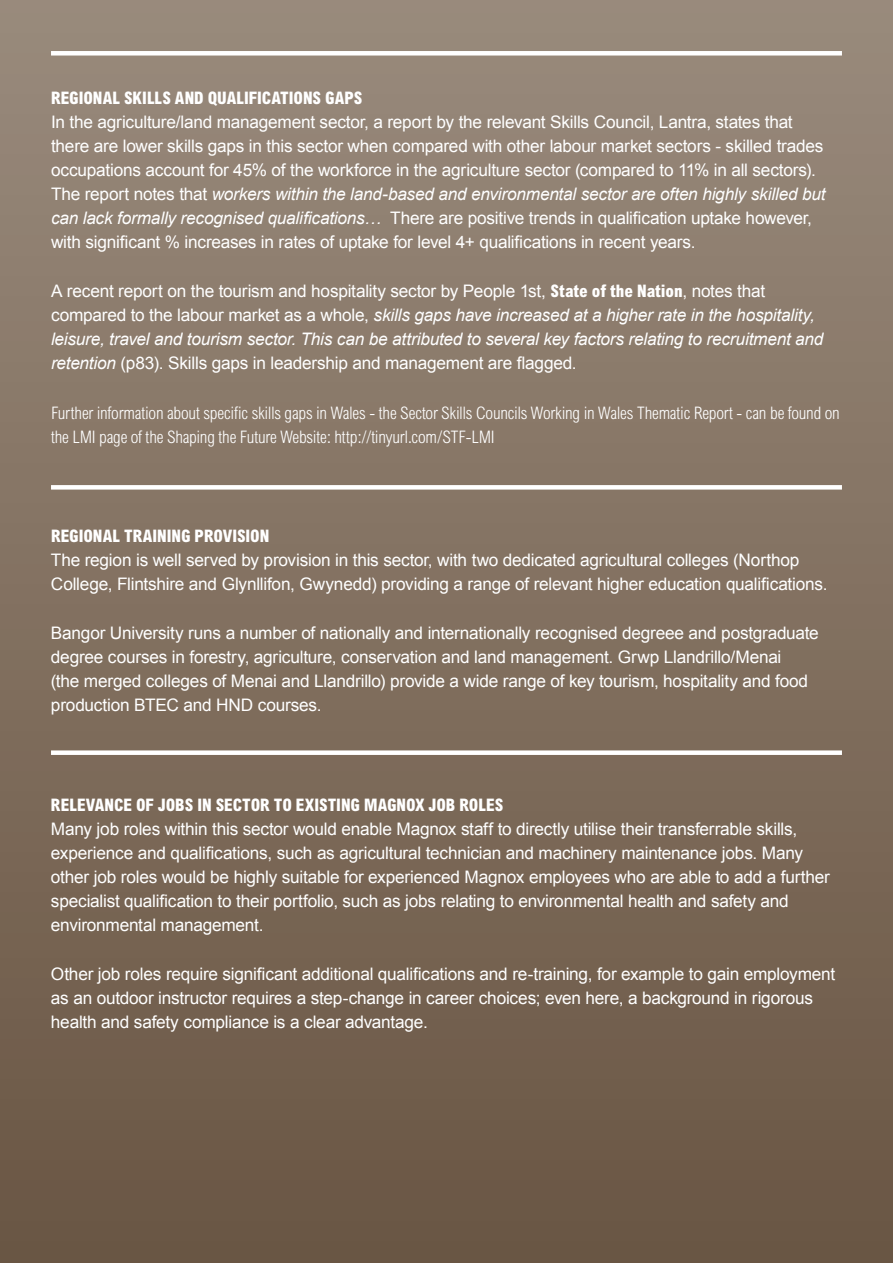
<style>
.page{position:relative;width:893px;height:1263px;background:#fff}
.page>*{position:absolute;margin:0;border:0;box-sizing:border-box;transform-origin:0 0}
.t1{font:17.25px/24px "Arial";letter-spacing:-.015em;color:#fff}
.t2{font:italic 17.25px/24px "Arial";letter-spacing:-.015em;color:#fff}
.t3{font:300 condensed 17.25px/24px "Arial";letter-spacing:-.01em;color:#fff}
.t4{font:800 condensed 17.25px "Arial";letter-spacing:-.005em;color:#fff}
.s1{font-style:italic}
.s2{font-style:normal}
.s3{font-weight:800;font-style:normal;font-stretch:condensed}
</style>
<div class="page">
<div style="left:0;top:0;width:893px;height:1263px;background:linear-gradient(to bottom,#998a7c,#6a5543)"></div>
<div style="left:51px;top:51px;width:791px;height:5px;background:#fff"></div>
<div style="left:51px;top:485px;width:791px;height:5px;background:#fff"></div>
<div style="left:51px;top:750px;width:791px;height:5px;background:#fff"></div>
<p class="t4" style="left:51px;top:87px;width:312px">REGIONAL SKILLS AND QUALIFICATIONS GAPS</p>
<p class="t1" style="left:51px;top:110px;width:776px">In the agriculture/land management sector, a report by the relevant Skills Council, Lantra, states that there are lower skills gaps in this sector when compared with other labour market sectors - skilled trades occupations account for 45% of the workforce in the agriculture sector (compared to 11% in all sectors).<br>The report notes that <span class="s1">workers within the land-based and environmental sector are often highly skilled but can lack formally recognised qualifications…</span> There are positive trends in qualification uptake however, with significant % increases in rates of uptake for level 4+ qualifications in recent years.</p>
<p class="t2" style="left:51px;top:279px;width:774px"><span class="s2">A recent report on the tourism and hospitality sector by People 1st,</span> <span class="s3">STATE OF THE NATION</span><span class="s2">, notes that compared to the labour market as a whole,</span> skills gaps have increased at a higher rate in the hospitality, leisure, travel and tourism sector. This can be attributed to several key factors relating to recruitment and retention <span class="s2">(p83). Skills gaps in leadership and management are flagged.</span></p>
<p class="t3" style="left:51px;top:401px;width:790px">Further information about specific skills gaps in Wales - the Sector Skills Councils Working in Wales Thematic Report - can be found on the LMI page of the Shaping the Future Website: http://tinyurl.com/STF-LMI</p>
<p class="t4" style="left:51px;top:525px;width:220px">REGIONAL TRAINING PROVISION</p>
<p class="t1" style="left:51px;top:548px;width:778px">The region is well served by provision in this sector, with two dedicated agricultural colleges (Northop<br>College, Flintshire and Glynllifon, Gwynedd) providing a range of relevant higher education qualifications.</p>
<p class="t1" style="left:51px;top:622px;width:769px">Bangor University runs a number of nationally and internationally recognised degreee and postgraduate degree courses in forestry, agriculture, conservation and land management. Grwp Llandrillo/Menai<br>(the merged colleges of Menai and Llandrillo) provide a wide range of key tourism, hospitality and food production BTEC and HND courses.</p>
<p class="t4" style="left:51px;top:794px;width:453px">RELEVANCE OF JOBS IN SECTOR TO EXISTING MAGNOX JOB ROLES</p>
<p class="t1" style="left:51px;top:817px;width:780px">Many job roles within this sector would enable Magnox staff to directly utilise their transferrable skills, experience and qualifications, such as agricultural technician and machinery maintenance jobs. Many other job roles would be highly suitable for experienced Magnox employees who are able to add a further specialist qualification to their portfolio, such as jobs relating to environmental health and safety and environmental management.</p>
<p class="t1" style="left:51px;top:962px;width:786px">Other job roles require significant additional qualifications and re-training, for example to gain employment as an outdoor instructor requires a step-change in career choices; even here, a background in rigorous health and safety compliance is a clear advantage.</p>
</div>
